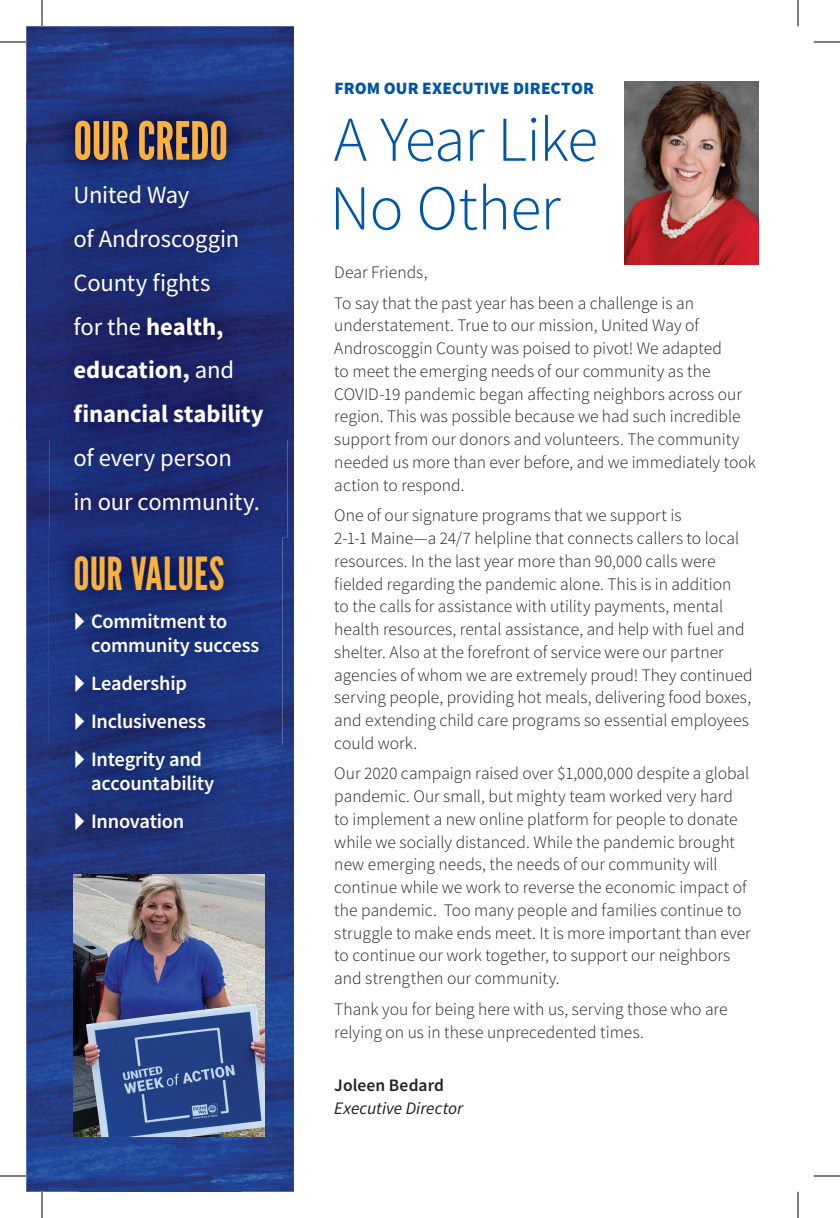
<style>
.page{position:relative;width:840px;height:1218px;background:#fff}
.page>*{position:absolute;margin:0;border:0;box-sizing:border-box;transform-origin:0 0}
.t1{font:300 63.88px/68.6px "Source Sans Pro";letter-spacing:-.015em;color:#0155a7}
.t2{font:52.5px "League Gothic";letter-spacing:-.005em;color:#fbb13d}
.t3{font:45.5px "League Gothic";letter-spacing:.005em;color:#fbb13d}
.t4{font:24.68px/43.8px "Source Sans Pro";letter-spacing:-.01em;color:#fff}
.t5{font:600 20.47px/38px "Source Sans Pro";letter-spacing:-.01em;color:#fff}
.t6{font:300 17.5px/22.8px "Source Sans Pro";color:#231f20}
.t7{font:italic 17.5px "Source Sans Pro";color:#231f20}
.t8{font:600 17.5px "Source Sans Pro";letter-spacing:.005em;color:#231f20}
.t9{font:900 17.32px "Source Sans Pro";letter-spacing:.01em;color:#0155a7}
.s1{font-weight:700}
</style>
<div class="page">
<img style="left:26px;top:26px;width:268px;height:118px">
<img style="left:26px;top:144px;width:23px;height:295px">
<img style="left:287px;top:144px;width:7px;height:295px">
<img style="left:26px;top:439px;width:53px;height:753px">
<img style="left:241px;top:439px;width:53px;height:753px">
<img style="left:79px;top:854px;width:162px;height:338px">
<img style="left:624px;top:81px;width:135px;height:184px">
<img style="left:49px;top:95px;width:238px;height:442px">
<img style="left:74px;top:875px;width:191px;height:262px">
<img style="left:49px;top:537px;width:233px;height:317px">
<img style="left:49px;top:530px;width:233px;height:7px">
<svg style="left:0;top:42px;width:26px;height:1px"></svg>
<svg style="left:814px;top:42px;width:26px;height:1px"></svg>
<svg style="left:0;top:1176px;width:26px;height:1px"></svg>
<svg style="left:814px;top:1176px;width:26px;height:1px"></svg>
<svg style="left:42px;top:0;width:1px;height:26px"></svg>
<svg style="left:42px;top:1192px;width:1px;height:26px"></svg>
<svg style="left:798px;top:0;width:1px;height:26px"></svg>
<svg style="left:798px;top:1192px;width:1px;height:26px"></svg>
<svg style="left:76px;top:612px;width:8px;height:18px"></svg>
<svg style="left:76px;top:674px;width:8px;height:18px"></svg>
<svg style="left:76px;top:712px;width:8px;height:18px"></svg>
<svg style="left:76px;top:750px;width:8px;height:18px"></svg>
<svg style="left:76px;top:812px;width:8px;height:18px"></svg>
<h2 class="t2" style="left:74px;top:110px;width:156px">OUR CREDO</h2>
<h3 class="t4" style="left:74px;top:173px;width:192px">United Way<br>of Androscoggin<br>County fights<br>for the <span class="s1">health, education,</span> and <span class="s1">financial stability</span></h3>
<h3 class="t4" style="left:74px;top:436px;width:188px">of every person<br>in our community.</h3>
<h3 class="t3" style="left:74px;top:546px;width:153px">OUR VALUES</h3>
<p class="t5" style="left:91px;top:609px;width:170px;line-height:24.2px">Commitment to community success</p>
<p class="t5" style="left:91px;top:664px;width:116px">Leadership<br>Inclusiveness<br>Integrity and</p>
<p class="t5" style="left:91px;top:764px;width:125px">accountability<br>Innovation</p>
<p class="t9" style="left:334px;top:77px;width:261px">FROM OUR EXECUTIVE DIRECTOR</p>
<h1 class="t1" style="left:330px;top:105px;width:270px">A Year Like<br>No Other</h1>
<p class="t6" style="left:334px;top:257px;width:361px;line-height:30.6px">Dear Friends,<br>To say that the past year has been a challenge is an</p>
<p class="t6" style="left:334px;top:314px;width:423px">understatement. True to our mission, United Way of Androscoggin County was poised to pivot! We adapted<br>to meet the emerging needs of our community as the COVID-19 pandemic began affecting neighbors across our region. This was possible because we had such incredible support from our donors and volunteers. The community needed us more than ever before, and we immediately took action to respond.</p>
<p class="t6" style="left:334px;top:504px;width:420px">One of our signature programs that we support is<br>2-1-1 Maine—a 24/7 helpline that connects callers to local resources. In the last year more than 90,000 calls were fielded regarding the pandemic alone. This is in addition<br>to the calls for assistance with utility payments, mental health resources, rental assistance, and help with fuel and shelter. Also at the forefront of service were our partner agencies of whom we are extremely proud! They continued serving people, providing hot meals, delivering food boxes, and extending child care programs so essential employees could work.</p>
<p class="t6" style="left:334px;top:762px;width:418px">Our 2020 campaign raised over $1,000,000 despite a global pandemic. Our small, but mighty team worked very hard to implement a new online platform for people to donate while we socially distanced. While the pandemic brought new emerging needs, the needs of our community will continue while we work to reverse the economic impact of the pandemic. Too many people and families continue to struggle to make ends meet. It is more important than ever to continue our work together, to support our neighbors and strengthen our community.</p>
<p class="t6" style="left:334px;top:998px;width:395px">Thank you for being here with us, serving those who are relying on us in these unprecedented times.</p>
<p class="t8" style="left:334px;top:1074px;width:111px">Joleen Bedard</p>
<p class="t7" style="left:334px;top:1097px;width:130px">Executive Director</p>
</div>
